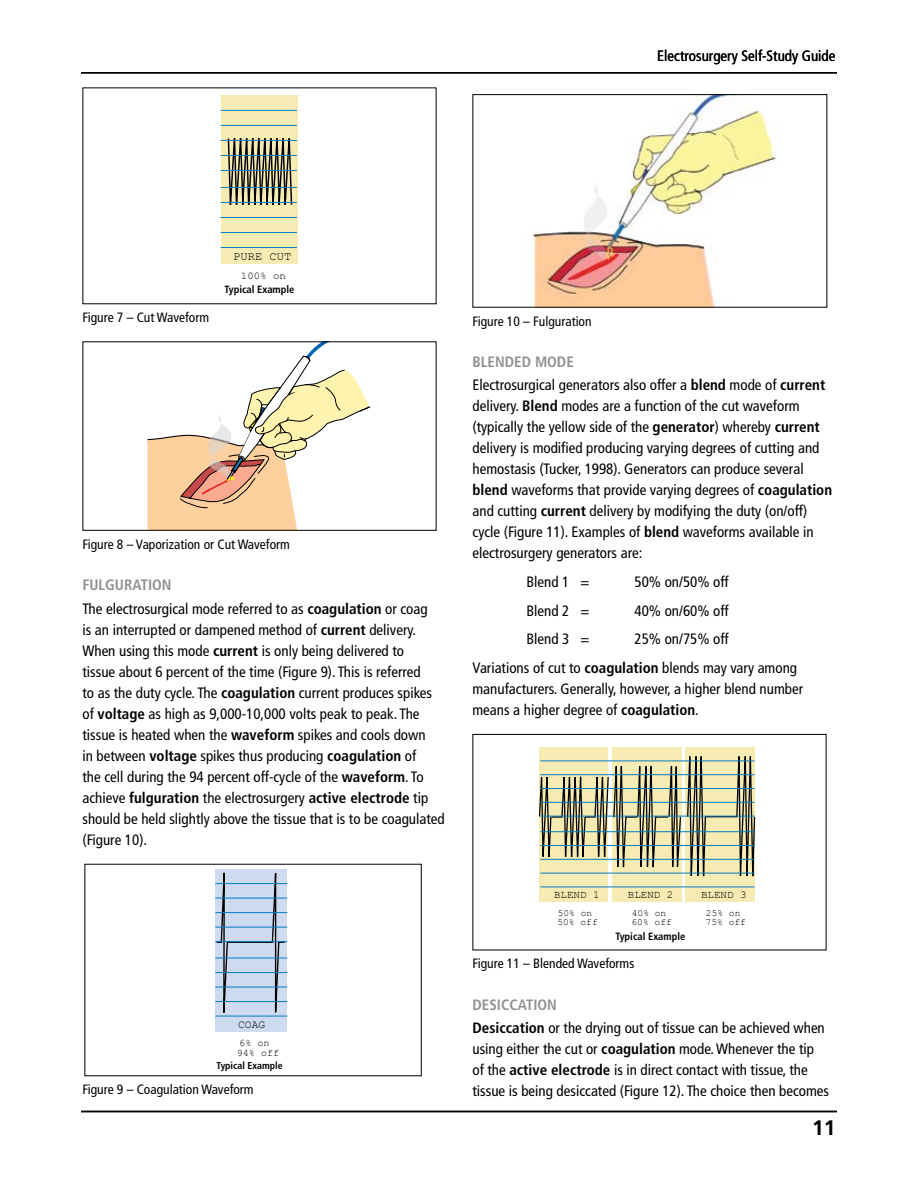
<style>
.page{position:relative;width:918px;height:1188px;background:#fff}
.page>*{position:absolute;margin:0;border:0;box-sizing:border-box;transform-origin:0 0}
.t1{font:700 21px "Frutiger LT Std";color:#000}
.t2{font:condensed 15px/21px "Frutiger LT Std";color:#000}
.t3{font:condensed 13.5px "Frutiger LT Std";color:#000}
.t4{font:11.7px "Courier New";color:#000}
.t5{font:11.4px "Courier New";color:#000}
.t6{font:10.8px "Courier New";color:#000}
.t7{font:700 condensed 10.5px "Frutiger LT Std";color:#000}
.t8{font:10.5px "Courier New";color:#000}
.t9{font:10.05px/10.1px "Courier New";color:#000}
.t10{font:700 condensed 9.9px "Frutiger LT Std";color:#000}
.t11{font:9.6px/9.6px "Courier New";color:#000}
.s1{font-weight:700;color:#919195}
.s2{font-weight:700}
</style>
<div class="page">
<div style="left:221px;top:95px;width:77px;height:169px;background:#f6ebb2"></div>
<svg style="left:227px;top:109px;width:66px;height:96px"></svg>
<hr style="left:221px;top:170px;width:76px;height:1px;background:#047cc1">
<hr style="left:221px;top:155px;width:76px;height:1px;background:#047cc1">
<hr style="left:221px;top:140px;width:76px;height:1px;background:#047cc1">
<hr style="left:221px;top:125px;width:76px;height:1px;background:#047cc1">
<hr style="left:221px;top:110px;width:76px;height:1px;background:#047cc1">
<hr style="left:221px;top:247px;width:76px;height:1px;background:#047cc1">
<hr style="left:221px;top:232px;width:76px;height:1px;background:#047cc1">
<hr style="left:221px;top:217px;width:76px;height:1px;background:#047cc1">
<hr style="left:221px;top:202px;width:76px;height:1px;background:#047cc1">
<hr style="left:221px;top:187px;width:76px;height:1px;background:#047cc1">
<svg style="left:147px;top:343px;width:223px;height:186px"></svg>
<div style="left:82px;top:341px;width:354px;height:190px;border:1px solid #000"></div>
<svg style="left:215px;top:863px;width:71px;height:169px;background:#bdcbdf"></svg>
<hr style="left:215px;top:941px;width:72px;height:1px;background:#047cc1">
<hr style="left:215px;top:927px;width:72px;height:1px;background:#047cc1">
<hr style="left:215px;top:912px;width:72px;height:1px;background:#047cc1">
<hr style="left:215px;top:898px;width:72px;height:1px;background:#047cc1">
<hr style="left:215px;top:883px;width:72px;height:1px;background:#047cc1">
<hr style="left:215px;top:1016px;width:72px;height:1px;background:#047cc1">
<hr style="left:215px;top:1001px;width:72px;height:1px;background:#047cc1">
<hr style="left:215px;top:987px;width:72px;height:1px;background:#047cc1">
<hr style="left:215px;top:972px;width:72px;height:1px;background:#047cc1">
<hr style="left:215px;top:958px;width:72px;height:1px;background:#047cc1">
<img style="left:533px;top:96px;width:244px;height:210px">
<div style="left:472px;top:94px;width:355px;height:214px;border:1px solid #000"></div>
<svg style="left:538px;top:733px;width:218px;height:169px;background:#d1cba3"></svg>
<hr style="left:540px;top:816px;width:215px;height:1px;background:#047cc1">
<hr style="left:540px;top:802px;width:215px;height:1px;background:#047cc1">
<hr style="left:540px;top:788px;width:215px;height:1px;background:#047cc1">
<hr style="left:540px;top:774px;width:215px;height:1px;background:#047cc1">
<hr style="left:540px;top:761px;width:215px;height:1px;background:#047cc1">
<hr style="left:540px;top:887px;width:215px;height:1px;background:#047cc1">
<hr style="left:540px;top:873px;width:215px;height:1px;background:#047cc1">
<hr style="left:540px;top:859px;width:215px;height:1px;background:#047cc1">
<hr style="left:540px;top:845px;width:215px;height:1px;background:#047cc1">
<hr style="left:540px;top:831px;width:215px;height:1px;background:#047cc1">
<div style="left:472px;top:734px;width:354px;height:216px;border:1px solid #000"></div>
<hr style="left:81px;top:72px;width:756px;height:2px;background:#000">
<hr style="left:81px;top:1111px;width:756px;height:1px;background:#000">
<p class="t2" style="left:657px;top:45px;width:180px">Electrosurgery Self-Study Guide</p>
<p class="t3" style="left:82px;top:310px;width:128px">Figure 7 – Cut Waveform</p>
<p class="t4" style="left:233px;top:250px;width:60px">PURE CUT</p>
<p class="t8" style="left:241px;top:270px;width:47px">100% on</p>
<p class="t7" style="left:225px;top:283px;width:71px">Typical Example</p>
<p class="t3" style="left:82px;top:536px;width:209px">Figure 8 – Vaporization or Cut Waveform</p>
<p class="t2" style="left:82px;top:574px;width:347px;line-height:23.1px"><span class="s1">FULGURATION<br></span>The electrosurgical mode referred to as <span class="s2">coagulation</span> or coag</p>
<p class="t2" style="left:82px;top:619px;width:364px">is an interrupted or dampened method of <span class="s2">current</span> delivery.<br>When using this mode <span class="s2">current</span> is only being delivered to<br>tissue about 6 percent of the time (Figure 9). This is referred<br>to as the duty cycle. The <span class="s2">coagulation</span> current produces spikes of <span class="s2">voltage</span> as high as 9,000-10,000 volts peak to peak. The tissue is heated when the <span class="s2">waveform</span> spikes and cools down<br>in between <span class="s2">voltage</span> spikes thus producing <span class="s2">coagulation</span> of<br>the cell during the 94 percent off-cycle of the <span class="s2">waveform</span>. To achieve <span class="s2">fulguration</span> the electrosurgery <span class="s2">active electrode</span> tip should be held slightly above the tissue that is to be coagulated (Figure 10).</p>
<p class="t5" style="left:238px;top:1018px;width:29px">COAG</p>
<p class="t9" style="left:237px;top:1039px;width:44px">6% on<br>94% off</p>
<p class="t10" style="left:217px;top:1060px;width:68px">Typical Example</p>
<p class="t3" style="left:82px;top:1082px;width:173px">Figure 9 – Coagulation Waveform</p>
<p class="t3" style="left:472px;top:313px;width:121px">Figure 10 – Fulguration</p>
<p class="t2" style="left:472px;top:351px;width:354px;line-height:23.1px"><span class="s1">BLENDED MODE<br></span>Electrosurgical generators also offer a <span class="s2">blend</span> mode of <span class="s2">current</span></p>
<p class="t2" style="left:472px;top:396px;width:361px">delivery. <span class="s2">Blend</span> modes are a function of the cut waveform (typically the yellow side of the <span class="s2">generator</span>) whereby <span class="s2">current </span>delivery is modified producing varying degrees of cutting and hemostasis (Tucker, 1998). Generators can produce several <span class="s2">blend</span> waveforms that provide varying degrees of <span class="s2">coagulation </span>and cutting <span class="s2">current</span> delivery by modifying the duty (on/off) cycle (Figure 11). Examples of <span class="s2">blend</span> waveforms available in electrosurgery generators are:</p>
<p class="t2" style="left:526px;top:571px;width:64px">Blend 1 =</p>
<p class="t2" style="left:634px;top:571px;width:96px">50% on/50% off</p>
<p class="t2" style="left:526px;top:600px;width:64px">Blend 2 =</p>
<p class="t2" style="left:634px;top:600px;width:96px">40% on/60% off</p>
<p class="t2" style="left:526px;top:629px;width:64px">Blend 3 =</p>
<p class="t2" style="left:472px;top:625px;width:326px;line-height:28.5px;text-indent:162px">25% on/75% off<br>Variations of cut to <span class="s2">coagulation</span> blends may vary among</p>
<p class="t2" style="left:472px;top:678px;width:332px">manufacturers. Generally, however, a higher blend number means a higher degree of <span class="s2">coagulation</span>.</p>
<p class="t6" style="left:554px;top:889px;width:47px">BLEND 1</p>
<p class="t6" style="left:628px;top:889px;width:47px">BLEND 2</p>
<p class="t6" style="left:701px;top:889px;width:47px">BLEND 3</p>
<p class="t11" style="left:557px;top:908px;width:42px">50% on<br>50% off</p>
<p class="t11" style="left:632px;top:908px;width:42px">40% on<br>60% off</p>
<p class="t11" style="left:706px;top:908px;width:42px">25% on<br>75% off</p>
<p class="t7" style="left:616px;top:930px;width:71px">Typical Example</p>
<p class="t3" style="left:472px;top:956px;width:163px">Figure 11 – Blended Waveforms</p>
<p class="t2" style="left:472px;top:993px;width:354px;line-height:23.1px"><span class="s1">DESICCATION<br></span><span class="s2">Desiccation</span> or the drying out of tissue can be achieved when</p>
<p class="t2" style="left:472px;top:1039px;width:358px">using either the cut or <span class="s2">coagulation</span> mode. Whenever the tip<br>of the <span class="s2">active electrode</span> is in direct contact with tissue, the tissue is being desiccated (Figure 12). The choice then becomes</p>
<h1 class="t1" style="left:812px;top:1115px;width:25px">11</h1>
</div>
